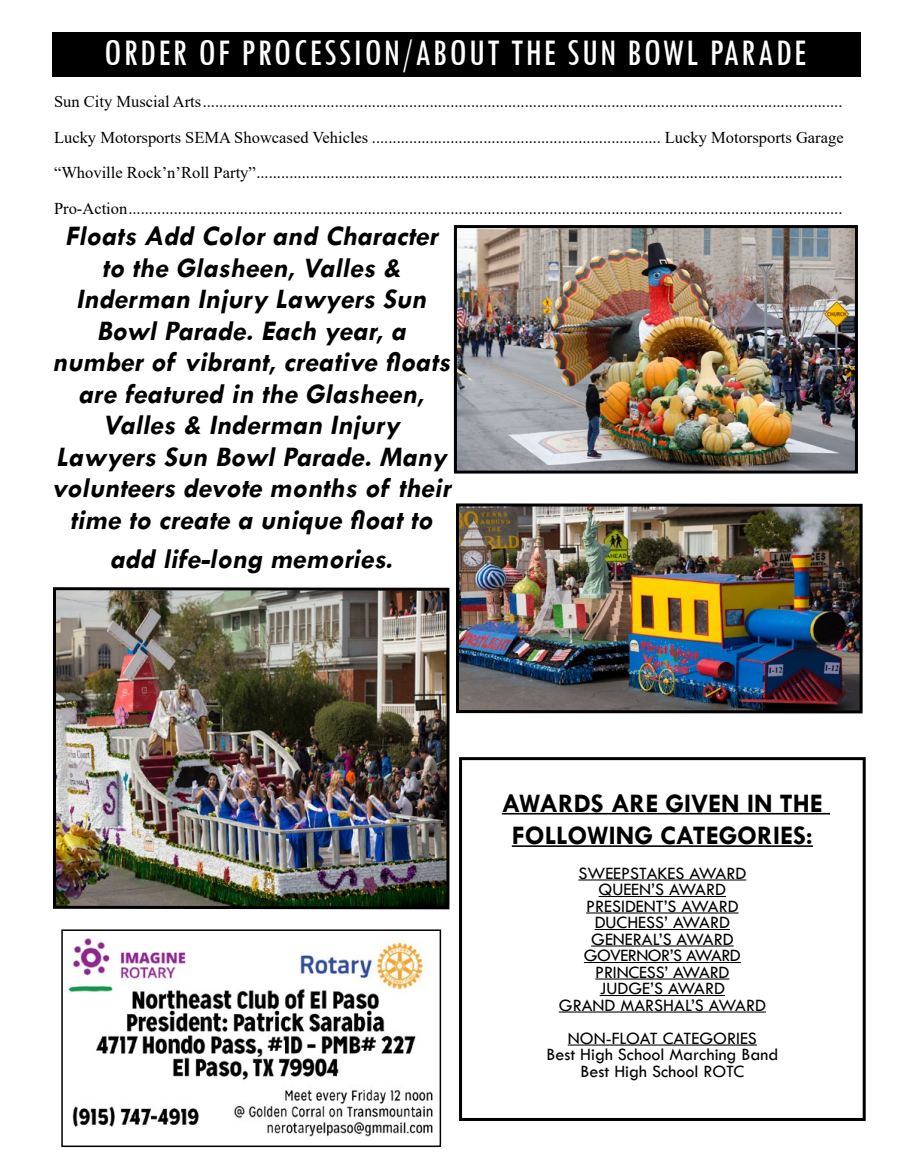
<style>
.page{position:relative;width:912px;height:1175px;background:#fff}
.page>*{position:absolute;margin:0;border:0;box-sizing:border-box;transform-origin:0 0}
.t1{font:condensed 39px "Tw Cen";letter-spacing:.05em;color:#fff}
.t2{font:italic 700 28.5px/31.5px "Tw Cen";color:#000;text-align:center}
.t3{font:700 27px/32.4px "Tw Cen";color:#000;text-align:center}
.t4{font:18px/16.5px "Tw Cen";color:#000;text-align:center}
.t5{font:16.5px/35.4px "Times New Roman";color:#000;text-align:justify}
</style>
<div class="page">
<div style="left:52px;top:32px;width:807px;height:44px;background:#000"></div>
<img style="left:460px;top:507px;width:398px;height:202px">
<div style="left:456px;top:503px;width:406px;height:210px;border:3px solid #000"></div>
<img style="left:458px;top:229px;width:395px;height:240px">
<div style="left:454px;top:225px;width:403px;height:248px;border:3px solid #000"></div>
<hr style="left:501px;top:813px;width:328px;height:1px;background:#000">
<hr style="left:511px;top:845px;width:301px;height:2px;background:#000">
<hr style="left:578px;top:879px;width:168px;height:1px;background:#000">
<hr style="left:598px;top:896px;width:128px;height:1px;background:#000">
<hr style="left:586px;top:912px;width:152px;height:1px;background:#000">
<hr style="left:594px;top:929px;width:135px;height:1px;background:#000">
<hr style="left:591px;top:945px;width:142px;height:1px;background:#000">
<hr style="left:583px;top:962px;width:157px;height:1px;background:#000">
<hr style="left:595px;top:978px;width:134px;height:1px;background:#000">
<hr style="left:599px;top:995px;width:125px;height:1px;background:#000">
<hr style="left:558px;top:1011px;width:207px;height:1px;background:#000">
<hr style="left:567px;top:1044px;width:189px;height:1px;background:#000">
<div style="left:459px;top:757px;width:406px;height:363px;border:3px solid #000"></div>
<img style="left:53px;top:587px;width:397px;height:323px">
<img style="left:68px;top:938px;width:365px;height:199px">
<div style="left:61px;top:929px;width:380px;height:218px;border:2px solid #000"></div>
<h1 class="t1" style="left:104px;top:29px;width:703px">ORDER OF PROCESSION/ABOUT THE SUN BOWL PARADE</h1>
<p class="t5" style="left:54px;top:84px;width:791px">Sun City Muscial Arts...........................................................................................................................................................<br>Lucky Motorsports SEMA Showcased Vehicles ...................................................................... Lucky Motorsports Garage “Whoville Rock’n’Roll Party”..............................................................................................................................................<br>Pro-Action.............................................................................................................................................................................</p>
<p class="t2" style="left:52px;top:219px;width:406px">Floats Add Color and Character to the Glasheen, Valles &amp;<br>Inderman Injury Lawyers Sun<br>Bowl Parade. Each year, a number of vibrant, creative floats are featured in the Glasheen,<br>Valles &amp; Inderman Injury<br>Lawyers Sun Bowl Parade. Many volunteers devote months of their time to create a unique float to</p>
<h2 class="t2" style="left:110px;top:542px;width:290px">add life-long memories.</h2>
<h3 class="t3" style="left:501px;top:786px;width:322px">AWARDS ARE GIVEN IN THE<br>FOLLOWING CATEGORIES:</h3>
<p class="t4" style="left:558px;top:864px;width:208px">SWEEPSTAKES AWARD<br>QUEEN’S AWARD<br>PRESIDENT’S AWARD<br>DUCHESS’ AWARD<br>GENERAL’S AWARD<br>GOVERNOR’S AWARD<br>PRINCESS’ AWARD<br>JUDGE’S AWARD<br>GRAND MARSHAL’S AWARD</p>
<p class="t4" style="left:546px;top:1029px;width:233px">NON-FLOAT CATEGORIES<br>Best High School Marching Band<br>Best High School ROTC</p>
</div>
